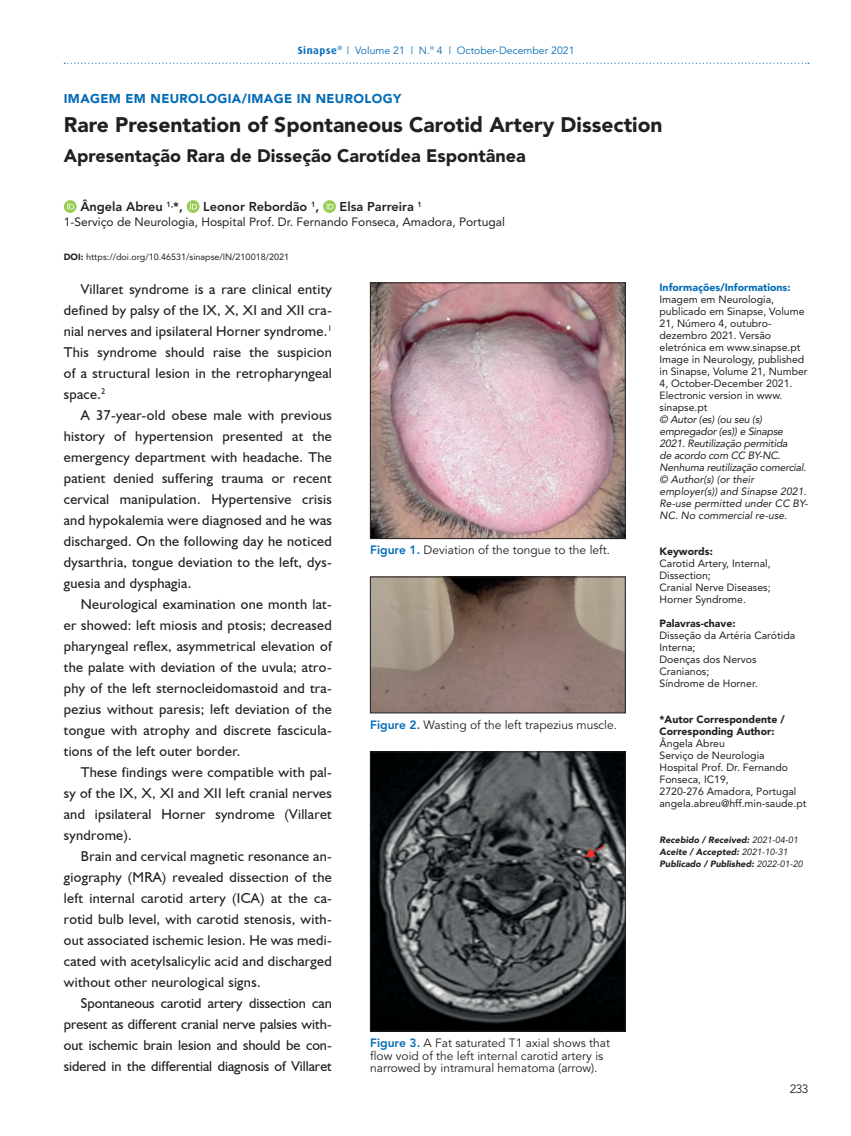
<style>
.page{position:relative;width:851px;height:1136px;background:#fff}
.page>*{position:absolute;margin:0;border:0;box-sizing:border-box;transform-origin:0 0}
.t1{font:900 21px "Avenir";color:#231f20}
.t2{font:900 18px "Avenir";color:#231f20}
.t3{font:14.25px/21px "Humanist 521 BT";letter-spacing:.02em;color:#231f20;text-align:justify}
.t4{font:800 12.75px "Avenir";color:#231f20}
.t5{font:900 12.75px "Avenir";letter-spacing:.03em;color:#046cb6}
.t6{font:12px/12.8px "Avenir";color:#231f20}
.t7{font:12px "Avenir";color:#231f20}
.t8{font:10.5px/12px "Avenir";color:#231f20}
.t9{font:italic 10.5px/12px "Avenir";letter-spacing:-.02em;color:#231f20}
.t10{font:900 10.5px/12px "Avenir";color:#231f20}
.t11{font:10.5px "Avenir";color:#046cb6}
.t12{font:900 10.5px "Avenir";color:#046cb6}
.t13{font:italic 900 9px/12px "Avenir";color:#231f20}
.t14{font:9px "Avenir";color:#231f20}
.s1{font-family:"Dax";font-weight:700}
.s2{font-weight:900}
.s3{font-style:normal}
.s4{font-weight:400}
.s5{font-weight:800;color:#046cb6}
</style>
<div class="page">
<svg style="left:64px;top:63px;width:744px;height:1px"></svg>
<svg style="left:64px;top:200px;width:13px;height:13px"></svg>
<svg style="left:67px;top:202px;width:7px;height:7px"></svg>
<svg style="left:187px;top:200px;width:12px;height:13px"></svg>
<svg style="left:190px;top:202px;width:7px;height:7px"></svg>
<svg style="left:323px;top:200px;width:13px;height:13px"></svg>
<svg style="left:326px;top:202px;width:7px;height:7px"></svg>
<img style="left:372px;top:285px;width:251px;height:251px">
<div style="left:370px;top:283px;width:255px;height:255px;border:1px solid #231f20"></div>
<img style="left:372px;top:753px;width:251px;height:276px">
<div style="left:370px;top:751px;width:255px;height:280px;border:1px solid #231f20"></div>
<img style="left:372px;top:578px;width:251px;height:133px">
<div style="left:370px;top:576px;width:255px;height:137px;border:1px solid #231f20"></div>
<p class="t11" style="left:297px;top:44px;width:278px"><span class="s1">Sinapse</span><sup>®</sup> | Volume 21 | N.º 4 | October-December 2021</p>
<p class="t5" style="left:64px;top:91px;width:339px">IMAGEM EM NEUROLOGIA/IMAGE IN NEUROLOGY</p>
<h1 class="t1" style="left:64px;top:111px;width:600px">Rare Presentation of Spontaneous Carotid Artery Dissection</h1>
<p class="t2" style="left:64px;top:145px;width:463px">Apresentação Rara de Disseção Carotídea Espontânea</p>
<p class="t4" style="left:80px;top:199px;width:104px">Ângela Abreu <sup>1,</sup>*,</p>
<p class="t4" style="left:203px;top:199px;width:118px">Leonor Rebordão <sup>1</sup>,</p>
<p class="t4" style="left:339px;top:199px;width:84px">Elsa Parreira <sup>1</sup></p>
<p class="t7" style="left:64px;top:215px;width:442px">1-Serviço de Neurologia, Hospital Prof. Dr. Fernando Fonseca, Amadora, Portugal</p>
<p class="t14" style="left:64px;top:252px;width:227px"><span class="s2">DOI:</span> https://doi.org/10.46531/sinapse/IN/210018/2021</p>
<p class="t3" style="left:64px;top:278px;width:269px;text-indent:17px">Villaret syndrome is a rare clinical entity defined by palsy of the IX, X, XI and XII cra&shy;nial nerves and ipsilateral Horner syndrome.<sup>1<br></sup>This syndrome should raise the suspicion of a structural lesion in the retropharyngeal space.<sup>2</sup></p>
<p class="t3" style="left:64px;top:404px;width:269px;text-indent:17px">A 37-year-old obese male with previous history of hypertension presented at the emergency department with headache. The patient denied suffering trauma or recent cervical manipulation. Hypertensive crisis and hypokalemia were diagnosed and he was discharged. On the following day he noticed dysarthria, tongue deviation to the left, dys&shy;guesia and dysphagia.</p>
<p class="t3" style="left:64px;top:593px;width:269px;text-indent:17px">Neurological examination one month lat&shy;er showed: left miosis and ptosis; decreased pharyngeal reflex, asymmetrical elevation of the palate with deviation of the uvula; atro&shy;phy of the left sternocleidomastoid and tra&shy;pezius without paresis; left deviation of the tongue with atrophy and discrete fascicula&shy;tions of the left outer border.</p>
<p class="t3" style="left:64px;top:761px;width:269px;text-indent:17px">These findings were compatible with pal&shy;sy of the IX, X, XI and XII left cranial nerves and ipsilateral Horner syndrome (Villaret syndrome).</p>
<p class="t3" style="left:64px;top:845px;width:269px;text-indent:17px">Brain and cervical magnetic resonance an&shy;giography (MRA) revealed dissection of the left internal carotid artery (ICA) at the ca&shy;rotid bulb level, with carotid stenosis, with&shy;out associated ischemic lesion. He was medi&shy;cated with acetylsalicylic acid and discharged without other neurological signs.</p>
<p class="t3" style="left:64px;top:992px;width:269px;text-indent:17px">Spontaneous carotid artery dissection can present as different cranial nerve palsies with&shy;out ischemic brain lesion and should be con&shy;sidered in the differential diagnosis of Villaret</p>
<p class="t12" style="left:659px;top:281px;width:132px">Informações/Informations:</p>
<p class="t8" style="left:659px;top:293px;width:150px">Imagem em Neurologia, publicado em Sinapse, Volume<br>21, Número 4, outubro&shy;dezembro 2021. Versão eletrónica em www.sinapse.pt<br>Image in Neurology, published in Sinapse, Volume 21, Number<br>4, October-December 2021.<br>Electronic version in www. sinapse.pt</p>
<p class="t9" style="left:659px;top:413px;width:150px">© Autor (es) (ou seu (s) empregador (es)) e Sinapse<br>2021. Reutilização permitida<br>de acordo com CC BY-NC.<br>Nenhuma reutilização <span class="s3">c</span>omercial. © Author(s) (or their employer(s)) and Sinapse 2021.<br>Re-use permitted under CC BY-<br>NC. No commercial re-use.</p>
<p class="t10" style="left:659px;top:545px;width:55px">Keywords:</p>
<p class="t8" style="left:659px;top:557px;width:113px">Carotid Artery, Internal,<br>Dissection;<br>Cranial Nerve Diseases;<br>Horner Syndrome.</p>
<p class="t10" style="left:659px;top:617px;width:78px">Palavras-chave:</p>
<p class="t8" style="left:659px;top:629px;width:137px">Disseção da Artéria Carótida<br>Interna;<br>Doenças dos Nervos<br>Cranianos;<br>Síndrome de Horner.</p>
<p class="t10" style="left:659px;top:713px;width:127px">*Autor Correspondente /<br>Corresponding Author:</p>
<p class="t8" style="left:659px;top:737px;width:148px">Ângela Abreu<br>Serviço de Neurologia<br>Hospital Prof. Dr. Fernando<br>Fonseca, IC19,<br>2720-276 Amadora, Portugal angela.abreu@hff.min-saude.pt</p>
<p class="t13" style="left:659px;top:833px;width:145px">Recebido / Received: <span class="s4">2021-04-01<br></span>Aceite / Accepted: <span class="s4">2021-10-31<br></span>Publicado / Published: <span class="s4">2022-01-20</span></p>
<p class="t6" style="left:370px;top:544px;width:241px"><span class="s5">Figure 1.</span> Deviation of the tongue to the left.</p>
<p class="t6" style="left:370px;top:718px;width:248px"><span class="s5">Figure 2.</span> Wasting of the left trapezius muscle.</p>
<p class="t6" style="left:370px;top:1036px;width:241px"><span class="s5">Figure 3.</span> A Fat saturated T1 axial shows that flow void of the left internal carotid artery is narrowed by intramural hematoma (arrow).</p>
<p class="t6" style="left:789px;top:1083px;width:20px">233</p>
</div>
